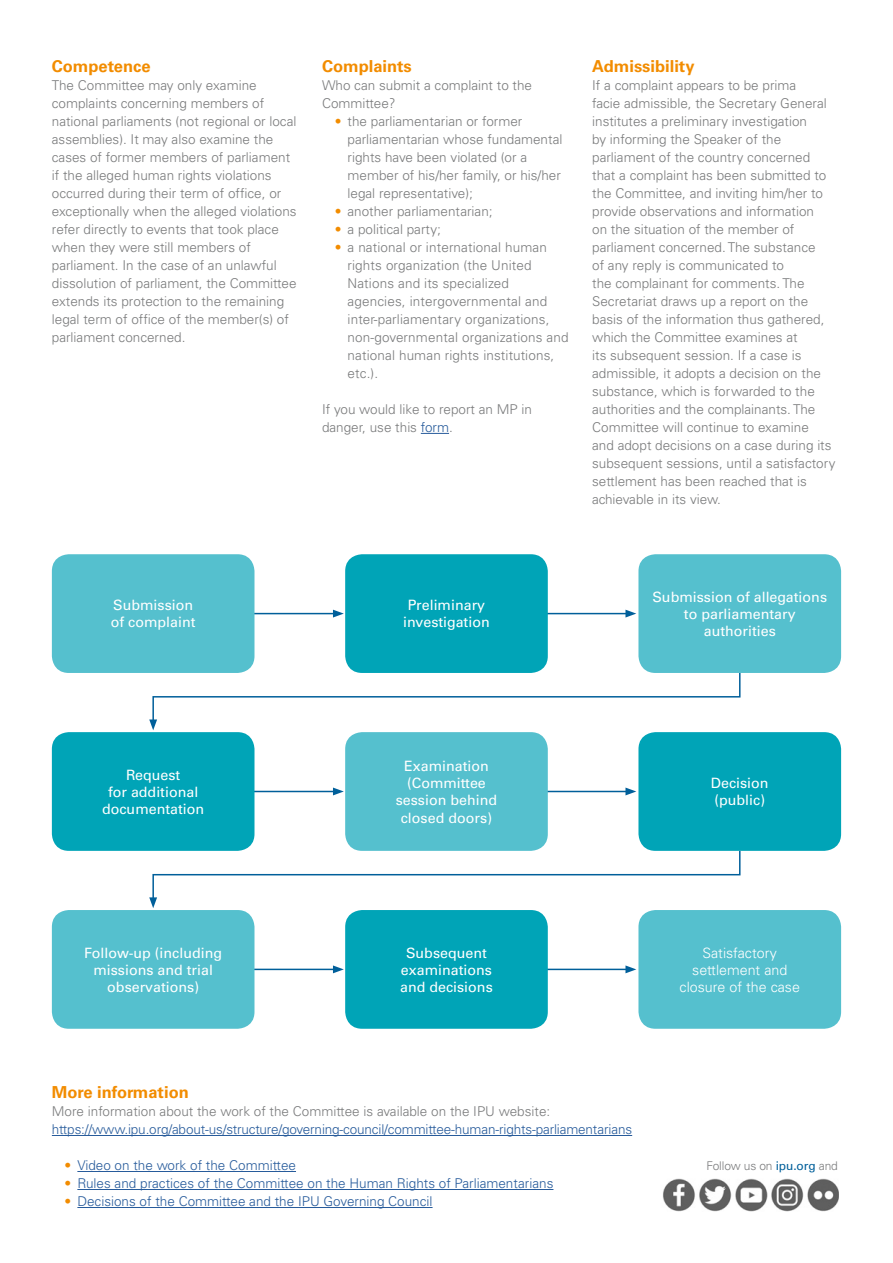
<style>
.page{position:relative;width:893px;height:1263px;background:#fff}
.page>*{position:absolute;margin:0;border:0;box-sizing:border-box;transform-origin:0 0}
.t1{font:700 16.5px "Univers";color:#f28c00}
.t2{font:14.25px/17.1px "Univers";color:#fff;text-align:center}
.t3{font:300 14.25px/17.1px "Univers";color:#fff;text-align:center}
.t4{font:300 13.5px/18px "Univers";color:#797a7b}
.t5{font:300 13.5px "Univers";color:#275b9b}
.t6{font:300 12px "Univers";letter-spacing:-.01em;color:#797a7b}
.s1{color:#f28c00}
.s2{color:#275b9b}
.s3{font-weight:400;color:#005f9a}
</style>
<div class="page">
<hr style="left:544px;top:613px;width:84px;height:1px;background:#005f9a">
<svg style="left:625px;top:610px;width:11px;height:7px"></svg>
<svg style="left:149px;top:671px;width:592px;height:59px"></svg>
<svg style="left:149px;top:849px;width:592px;height:59px"></svg>
<hr style="left:544px;top:791px;width:84px;height:1px;background:#005f9a">
<svg style="left:625px;top:787px;width:11px;height:8px"></svg>
<hr style="left:544px;top:969px;width:84px;height:1px;background:#005f9a">
<svg style="left:625px;top:965px;width:11px;height:8px"></svg>
<hr style="left:251px;top:613px;width:84px;height:1px;background:#005f9a">
<svg style="left:333px;top:610px;width:11px;height:7px"></svg>
<hr style="left:251px;top:791px;width:84px;height:1px;background:#005f9a">
<svg style="left:333px;top:787px;width:11px;height:8px"></svg>
<hr style="left:251px;top:969px;width:84px;height:1px;background:#005f9a">
<svg style="left:333px;top:965px;width:11px;height:8px"></svg>
<div style="left:52px;top:554px;width:202px;height:119px;background:#55c0ce;border-radius:17px"></div>
<div style="left:52px;top:732px;width:202px;height:119px;background:#00a4b7;border-radius:17px"></div>
<div style="left:52px;top:910px;width:202px;height:119px;background:#55c0ce;border-radius:17px"></div>
<div style="left:345px;top:554px;width:203px;height:119px;background:#00a4b7;border-radius:17px"></div>
<div style="left:345px;top:732px;width:203px;height:119px;background:#55c0ce;border-radius:17px"></div>
<div style="left:345px;top:910px;width:203px;height:119px;background:#00a4b7;border-radius:17px"></div>
<div style="left:638px;top:554px;width:203px;height:119px;background:#55c0ce;border-radius:17px"></div>
<div style="left:638px;top:732px;width:203px;height:119px;background:#00a4b7;border-radius:17px"></div>
<div style="left:638px;top:910px;width:203px;height:119px;background:#55c0ce;border-radius:17px"></div>
<img style="left:663px;top:1178px;width:175px;height:33px">
<svg style="left:421px;top:433px;width:28px;height:1px"></svg>
<hr style="left:52px;top:1135px;width:580px;height:1px;background:#275b9b">
<hr style="left:77px;top:1171px;width:219px;height:1px;background:#275b9b">
<hr style="left:77px;top:1189px;width:476px;height:1px;background:#275b9b">
<hr style="left:77px;top:1207px;width:356px;height:1px;background:#275b9b">
<p class="t1" style="left:52px;top:57px;width:100px">Competence</p>
<p class="t4" style="left:52px;top:76px;width:246px">The Committee may only examine complaints concerning members of national parliaments (not regional or local assemblies). It may also examine the cases of former members of parliament if the alleged human rights violations occurred during their term of office, or exceptionally when the alleged violations refer directly to events that took place when they were still members of parliament. In the case of an unlawful dissolution of parliament, the Committee extends its protection to the remaining legal term of office of the member(s) of parliament concerned.</p>
<p class="t1" style="left:322px;top:57px;width:91px">Complaints</p>
<p class="t4" style="left:322px;top:76px;width:212px">Who can submit a complaint to the<br>Committee?</p>
<p class="t4" style="left:348px;top:112px;width:217px;text-indent:-13px"><span class="s1">•</span> the parliamentarian or former parliamentarian whose fundamental rights have been violated (or a member of his/her family, or his/her legal representative);</p>
<p class="t4" style="left:335px;top:202px;width:159px"><span class="s1">•</span> another parliamentarian;</p>
<p class="t4" style="left:335px;top:220px;width:108px"><span class="s1">•</span> a political party;</p>
<p class="t4" style="left:348px;top:238px;width:223px;text-indent:-13px"><span class="s1">•</span> a national or international human rights organization (the United<br>Nations and its specialized agencies, intergovernmental and inter-parliamentary organizations, non-governmental organizations and national human rights institutions, etc.).</p>
<p class="t4" style="left:322px;top:400px;width:212px">If you would like to report an MP in danger, use this <span class="s2">form</span>.</p>
<p class="t1" style="left:592px;top:57px;width:104px">Admissibility</p>
<p class="t4" style="left:592px;top:76px;width:245px">If a complaint appears to be prima<br>facie admissible, the Secretary General institutes a preliminary investigation<br>by informing the Speaker of the parliament of the country concerned that a complaint has been submitted to the Committee, and inviting him/her to provide observations and information<br>on the situation of the member of parliament concerned. The substance<br>of any reply is communicated to<br>the complainant for comments. The Secretariat draws up a report on the basis of the information thus gathered, which the Committee examines at<br>its subsequent session. If a case is admissible, it adopts a decision on the substance, which is forwarded to the authorities and the complainants. The Committee will continue to examine<br>and adopt decisions on a case during its subsequent sessions, until a satisfactory settlement has been reached that is achievable in its view.</p>
<p class="t2" style="left:111px;top:597px;width:86px;text-align:left">Submission of complaint</p>
<p class="t2" style="left:403px;top:597px;width:88px">Preliminary investigation</p>
<p class="t2" style="left:652px;top:588px;width:176px">Submission of allegations to parliamentary authorities</p>
<p class="t2" style="left:102px;top:766px;width:104px">Request<br>for additional documentation</p>
<p class="t2" style="left:396px;top:758px;width:103px">Examination (Committee session behind closed doors)</p>
<p class="t2" style="left:711px;top:775px;width:59px;text-align:left">Decision (public)</p>
<p class="t2" style="left:84px;top:944px;width:139px">Follow-up (including missions and trial observations)</p>
<p class="t2" style="left:400px;top:944px;width:94px">Subsequent examinations and decisions</p>
<p class="t3" style="left:680px;top:944px;width:122px">Satisfactory settlement and closure of the case</p>
<p class="t1" style="left:52px;top:1083px;width:138px">More information</p>
<p class="t4" style="left:52px;top:1102px;width:500px">More information about the work of the Committee is available on the IPU website:</p>
<p class="t5" style="left:52px;top:1121px;width:582px">https://www.ipu.org/about-us/structure/governing-council/committee-human-rights-parliamentarians</p>
<p class="t5" style="left:65px;top:1157px;width:233px"><span class="s1">•</span> Video on the work of the Committee</p>
<p class="t5" style="left:65px;top:1175px;width:490px"><span class="s1">•</span> Rules and practices of the Committee on the Human Rights of Parliamentarians</p>
<p class="t5" style="left:65px;top:1193px;width:369px"><span class="s1">•</span> Decisions of the Committee and the IPU Governing Council</p>
<p class="t6" style="left:707px;top:1158px;width:133px">Follow us on <span class="s3">ipu.org</span> and</p>
</div>
